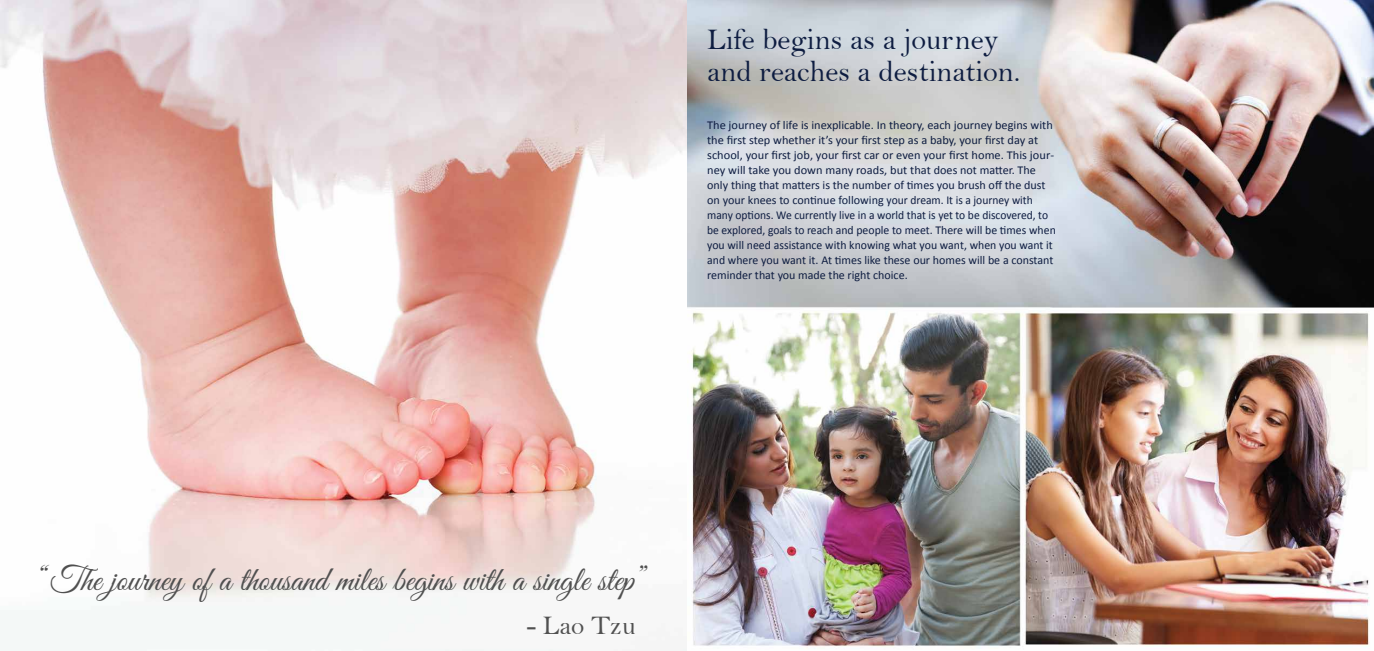
<style>
.page{position:relative;width:1374px;height:651px;background:#fff}
.page>*{position:absolute;margin:0;border:0;box-sizing:border-box;transform-origin:0 0}
.t1{font:34.5px "Great Vibes";color:#505050}
.t2{font:30.08px/32.2px "Bell";color:#0e1d41}
.t3{font:27px "Bell";color:#505050}
.t4{font:12px/15px "Calibri";color:#0e1d41}
</style>
<div class="page">
<img style="left:0;top:0;width:1374px;height:650px">
<h2 class="t2" style="left:707px;top:23px;width:315px">Life begins as a journey and reaches a destination.</h2>
<p class="t4" style="left:707px;top:117px;width:350px">The journey of life is inexplicable. In theory, each journey begins with the first step whether it’s your first step as a baby, your first day at school, your first job, your first car or even your first home. This jour&shy;ney will take you down many roads, but that does not matter. The only thing that matters is the number of times you brush off the dust on your knees to continue following your dream. It is a journey with many options. We currently live in a world that is yet to be discovered, to be explored, goals to reach and people to meet. There will be times when you will need assistance with knowing what you want, when you want it and where you want it. At times like these our homes will be a constant reminder that you made the right choice.</p>
<h1 class="t1" style="left:39px;top:560px;width:610px">“The journey of a thousand miles begins with a single step”</h1>
<h3 class="t3" style="left:527px;top:609px;width:111px">- Lao Tzu</h3>
</div>
